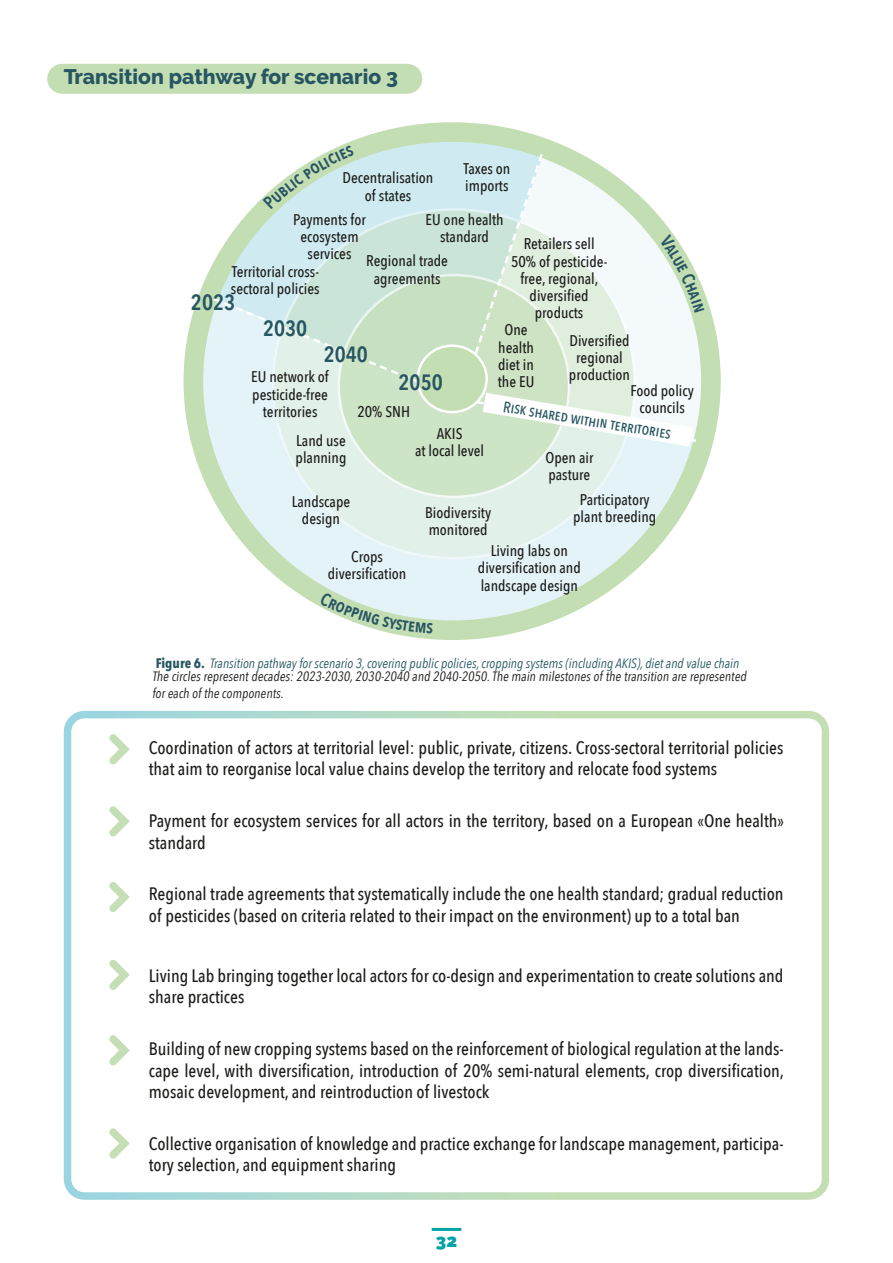
<style>
.page{position:relative;width:893px;height:1263px;background:#fff}
.page>*{position:absolute;margin:0;border:0;box-sizing:border-box;transform-origin:0 0}
.t1{font:600 22.05px "Avenir Next Condensed";color:#275662}
.t2{font:800 21px "Raleway";color:#275662}
.t3{font:500 18px/21.6px "Avenir Next Condensed";color:#1d1d1b}
.t4{font:900 18px "Raleway";color:#00a3a6}
.t5{font:500 15.45px "Avenir Next Condensed";color:#1d1d1b}
.t6{font:500 15.45px "Avenir Next Condensed";color:#275662}
.t7{font:13.5px/16.2px "Avenir Next Condensed";color:#1d1d1b}
.t8{font:italic 13.5px "Avenir Next Condensed";color:#275662}
.s1{font-weight:700;font-style:normal;font-size:13.8px}
</style>
<div class="page">
<hr style="left:432px;top:1228px;width:29px;height:3px;background:#00a3a6">
<div style="left:62px;top:64px;width:345px;height:30px;background:#c4deb4"></div>
<div style="left:64px;top:711px;width:765px;height:489px;border:8px solid #fff;border-radius:17px"></div>
<svg style="left:109px;top:734px;width:21px;height:30px"></svg>
<svg style="left:109px;top:806px;width:21px;height:30px"></svg>
<svg style="left:109px;top:882px;width:21px;height:30px"></svg>
<svg style="left:109px;top:959px;width:21px;height:31px"></svg>
<svg style="left:109px;top:1035px;width:21px;height:30px"></svg>
<svg style="left:109px;top:1128px;width:21px;height:30px"></svg>
<svg style="left:197px;top:125px;width:515px;height:514px;background:#cee9eb"></svg>
<svg style="left:443px;top:143px;width:273px;height:301px"></svg>
<svg style="left:273px;top:209px;width:362px;height:349px;background:#cfe7da"></svg>
<svg style="left:190px;top:295px;width:509px;height:336px"></svg>
<div style="left:184px;top:122px;width:537px;height:518px;border:20px solid #c4deb4;border-radius:50%"></div>
<div style="left:339px;top:275px;width:230px;height:222px;background:#cee4c7;border-radius:50%"></div>
<div style="left:418px;top:346px;width:69px;height:66px;background:#c4deb4;border-radius:50%"></div>
<div style="left:416px;top:344px;width:72px;height:69px;border:2px solid #fff;border-radius:50%"></div>
<svg style="left:210px;top:296px;width:213px;height:90px"></svg>
<svg style="left:473px;top:151px;width:72px;height:206px"></svg>
<svg style="left:473px;top:393px;width:226px;height:53px"></svg>
<svg style="left:263px;top:145px;width:91px;height:64px"></svg>
<svg style="left:659px;top:234px;width:45px;height:79px"></svg>
<svg style="left:319px;top:591px;width:114px;height:42px"></svg>
<p class="t2" style="left:64px;top:64px;width:336px">Transition pathway for scenario 3</p>
<p class="t5" style="left:463px;top:159px;width:49px">Taxes on</p>
<p class="t5" style="left:465px;top:176px;width:45px">imports</p>
<p class="t5" style="left:343px;top:169px;width:92px">Decentralisation</p>
<p class="t5" style="left:365px;top:186px;width:48px">of states</p>
<p class="t5" style="left:293px;top:210px;width:74px">Payments for</p>
<p class="t5" style="left:300px;top:227px;width:60px">ecosystem</p>
<p class="t5" style="left:308px;top:244px;width:45px">services</p>
<p class="t5" style="left:425px;top:210px;width:80px">EU one health</p>
<p class="t5" style="left:440px;top:227px;width:50px">standard</p>
<p class="t5" style="left:366px;top:252px;width:83px">Regional trade</p>
<p class="t5" style="left:374px;top:269px;width:68px">agreements</p>
<p class="t5" style="left:524px;top:235px;width:72px">Retailers sell</p>
<p class="t5" style="left:511px;top:252px;width:98px">50% of pesticide-</p>
<p class="t5" style="left:520px;top:269px;width:79px">free, regional,</p>
<p class="t5" style="left:530px;top:286px;width:61px">diversified</p>
<p class="t5" style="left:535px;top:303px;width:50px">products</p>
<p class="t5" style="left:569px;top:331px;width:62px">Diversified</p>
<p class="t5" style="left:576px;top:348px;width:48px">regional</p>
<p class="t5" style="left:569px;top:366px;width:63px">production</p>
<p class="t5" style="left:232px;top:262px;width:89px">Territorial cross-</p>
<p class="t5" style="left:231px;top:279px;width:90px">sectoral policies</p>
<p class="t1" style="left:191px;top:284px;width:46px">2023</p>
<p class="t1" style="left:263px;top:309px;width:46px">2030</p>
<p class="t5" style="left:504px;top:321px;width:25px">One</p>
<p class="t5" style="left:498px;top:338px;width:37px">health</p>
<p class="t5" style="left:498px;top:355px;width:37px">diet in</p>
<p class="t5" style="left:498px;top:372px;width:38px">the EU</p>
<p class="t1" style="left:324px;top:335px;width:46px">2040</p>
<p class="t5" style="left:251px;top:368px;width:79px">EU network of</p>
<p class="t5" style="left:252px;top:385px;width:77px">pesticide-free</p>
<p class="t5" style="left:263px;top:402px;width:56px">territories</p>
<p class="t5" style="left:357px;top:403px;width:54px">20% SNH</p>
<p class="t1" style="left:399px;top:363px;width:46px">2050</p>
<p class="t5" style="left:631px;top:381px;width:65px">Food policy</p>
<p class="t5" style="left:640px;top:399px;width:47px">councils</p>
<p class="t6" style="left:505px;top:397px;width:171px;rotate:9deg">Risk shared within territories</p>
<p class="t5" style="left:437px;top:424px;width:27px">AKIS</p>
<p class="t5" style="left:415px;top:441px;width:71px">at local level</p>
<p class="t5" style="left:296px;top:431px;width:51px">Land use</p>
<p class="t5" style="left:296px;top:448px;width:52px">planning</p>
<p class="t5" style="left:545px;top:448px;width:49px">Open air</p>
<p class="t5" style="left:548px;top:465px;width:43px">pasture</p>
<p class="t5" style="left:580px;top:490px;width:71px">Participatory</p>
<p class="t5" style="left:573px;top:507px;width:85px">plant breeding</p>
<p class="t5" style="left:491px;top:541px;width:79px">Living labs on</p>
<p class="t5" style="left:478px;top:559px;width:104px">diversification and</p>
<p class="t5" style="left:481px;top:576px;width:99px">landscape design</p>
<p class="t5" style="left:292px;top:492px;width:60px">Landscape</p>
<p class="t5" style="left:302px;top:509px;width:40px">design</p>
<p class="t5" style="left:425px;top:503px;width:67px">Biodiversity</p>
<p class="t5" style="left:429px;top:520px;width:60px">monitored</p>
<p class="t5" style="left:351px;top:547px;width:33px">Crops</p>
<p class="t5" style="left:328px;top:564px;width:80px">diversification</p>
<p class="t8" style="left:156px;top:655px;width:585px"><span class="s1">Figure 6.</span> Transition pathway for scenario 3, covering public policies, cropping systems (including AKIS), diet and value chain</p>
<p class="t7" style="left:152px;top:668px;width:599px">The circlesrepresentdecades:2023-2030,2030-2040 and 2040-2050.The main milestonesofthe transition are represented foreach ofthe components.</p>
<p class="t3" style="left:149px;top:736px;width:636px">Coordination of actors at territorial level: public, private, citizens. Cross-sectoral territorial policies that aim to reorganise local value chains develop the territory and relocate food systems</p>
<p class="t3" style="left:149px;top:810px;width:637px">Payment for ecosystem services for all actors in the territory, based on a European «One health» standard</p>
<p class="t3" style="left:149px;top:883px;width:636px">Regional trade agreements that systematically include the one health standard; gradual reduction of pesticides (based on criteria related to their impact on the environment) up to a total ban</p>
<p class="t3" style="left:149px;top:964px;width:636px">Living Lab bringing together local actors for co-design and experimentation to create solutions and share practices</p>
<p class="t3" style="left:149px;top:1038px;width:637px;text-align:justify">Building of new cropping systems based on the reinforcement of biological regulation at the lands&shy;cape level, with diversification, introduction of 20% semi-natural elements, crop diversification, mosaic development, and reintroduction of livestock</p>
<p class="t3" style="left:149px;top:1132px;width:636px">Collective organisation of knowledge and practice exchange for landscape management, participa&shy;tory selection, and equipment sharing</p>
<p class="t4" style="left:436px;top:1230px;width:23px">32</p>
</div>
